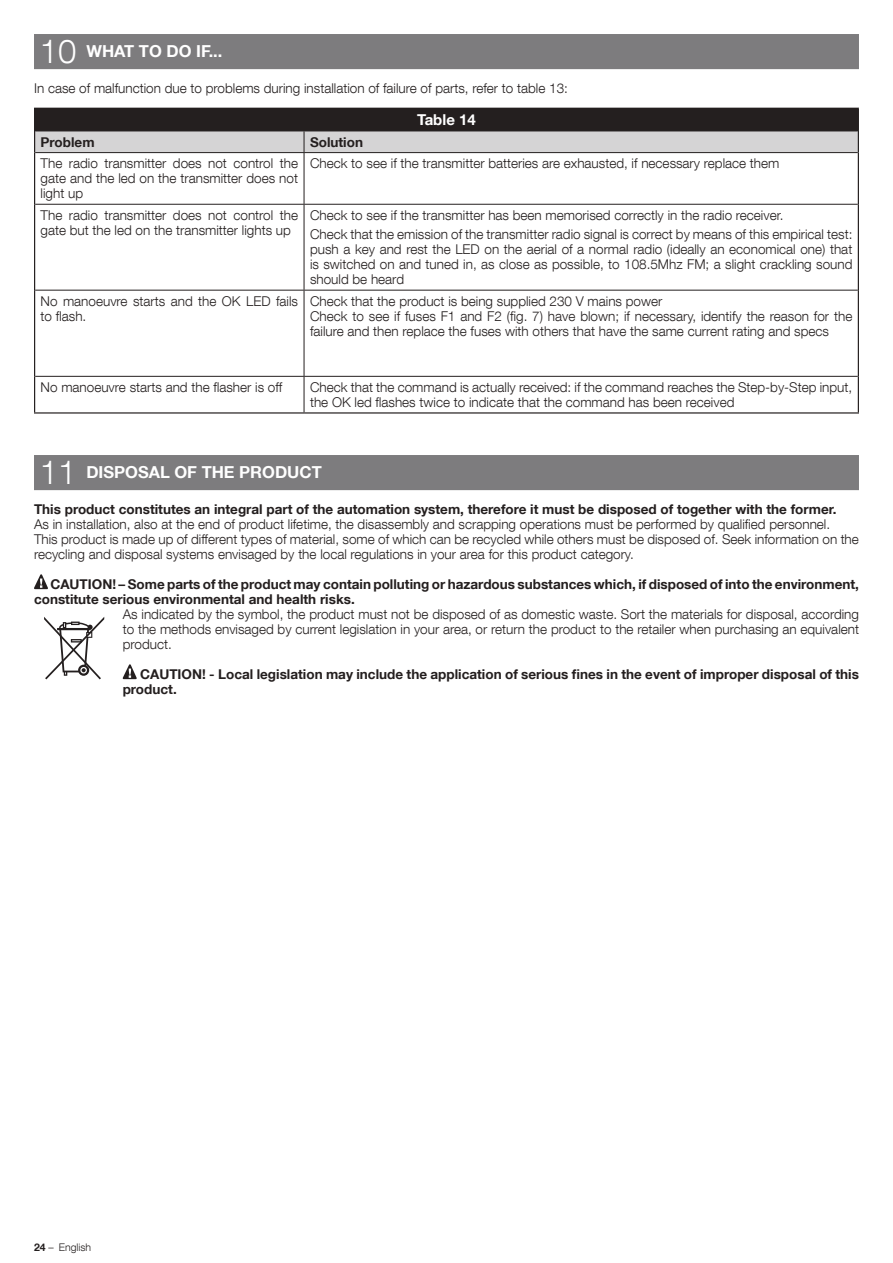
<style>
.page{position:relative;width:893px;height:1263px;background:#fff}
.page>*{position:absolute;margin:0;border:0;box-sizing:border-box;transform-origin:0 0}
.t1{font:700 16.5px "Helvetica Neue LT Com";color:#fff}
.t2{font:700 15px "Helvetica Neue LT Com";color:#fff}
.t3{font:300 13.5px/15px "Helvetica Neue LT Com";color:#241f1f}
.t4{font:700 13.5px/15px "Helvetica Neue LT Com";color:#241f1f}
.t5{font:300 10.5px "Helvetica Neue LT Com";color:#241f1f}
.s1{font-weight:300;font-size:33px}
.s2{font-weight:700}
</style>
<div class="page">
<div style="left:34px;top:34px;width:825px;height:35px;background:#7d7c7e"></div>
<hr style="left:34px;top:108px;width:270px;height:1px;background:#241f1f">
<hr style="left:304px;top:108px;width:555px;height:1px;background:#241f1f">
<hr style="left:34px;top:153px;width:1px;height:51px;background:#241f1f">
<hr style="left:858px;top:153px;width:1px;height:51px;background:#241f1f">
<hr style="left:34px;top:204px;width:1px;height:86px;background:#241f1f">
<hr style="left:858px;top:204px;width:1px;height:86px;background:#241f1f">
<hr style="left:34px;top:290px;width:1px;height:86px;background:#241f1f">
<hr style="left:858px;top:290px;width:1px;height:86px;background:#241f1f">
<hr style="left:34px;top:376px;width:1px;height:36px;background:#241f1f">
<hr style="left:858px;top:376px;width:1px;height:36px;background:#241f1f">
<hr style="left:34px;top:412px;width:270px;height:2px;background:#241f1f">
<hr style="left:304px;top:412px;width:555px;height:2px;background:#241f1f">
<svg style="left:34px;top:109px;width:825px;height:44px;background:#787575"></svg>
<hr style="left:35px;top:152px;width:269px;height:1px;background:#241f1f">
<hr style="left:304px;top:152px;width:554px;height:1px;background:#241f1f">
<hr style="left:304px;top:153px;width:1px;height:51px;background:#241f1f">
<hr style="left:35px;top:204px;width:269px;height:1px;background:#241f1f">
<hr style="left:304px;top:204px;width:554px;height:1px;background:#241f1f">
<hr style="left:304px;top:205px;width:1px;height:85px;background:#241f1f">
<hr style="left:35px;top:290px;width:269px;height:1px;background:#241f1f">
<hr style="left:304px;top:290px;width:554px;height:1px;background:#241f1f">
<hr style="left:304px;top:290px;width:1px;height:86px;background:#241f1f">
<hr style="left:35px;top:376px;width:269px;height:1px;background:#241f1f">
<hr style="left:304px;top:376px;width:554px;height:1px;background:#241f1f">
<hr style="left:304px;top:377px;width:1px;height:35px;background:#241f1f">
<div style="left:34px;top:455px;width:825px;height:35px;background:#7d7c7e"></div>
<svg style="left:34px;top:574px;width:14px;height:15px"></svg>
<svg style="left:44px;top:617px;width:60px;height:62px"></svg>
<svg style="left:123px;top:664px;width:14px;height:15px"></svg>
<p class="t1" style="left:40px;top:41px;width:184px"><span class="s1">10</span> WHAT TO DO IF...</p>
<p class="t3" style="left:34px;top:81px;width:535px">In case of malfunction due to problems during installation of failure of parts, refer to table 13:</p>
<p class="t2" style="left:417px;top:110px;width:60px">Table 14</p>
<p class="t4" style="left:41px;top:134px;width:55px">Problem</p>
<p class="t4" style="left:310px;top:134px;width:54px">Solution</p>
<p class="t3" style="left:41px;top:156px;width:259px;text-align:justify">The radio transmitter does not control the gate and the led on the transmitter does not light up</p>
<p class="t3" style="left:310px;top:156px;width:471px">Check to see if the transmitter batteries are exhausted, if necessary replace them</p>
<p class="t3" style="left:41px;top:207px;width:259px">The radio transmitter does not control the gate but the led on the transmitter lights up</p>
<p class="t3" style="left:310px;top:205px;width:544px;line-height:19.2px">Check to see if the transmitter has been memorised correctly in the radio receiver.<br>Check that the emission of the transmitter radio signal is correct by means of this empirical test:</p>
<p class="t3" style="left:310px;top:242px;width:544px;text-align:justify">push a key and rest the LED on the aerial of a normal radio (ideally an economical one) that is switched on and tuned in, as close as possible, to 108.5Mhz FM; a slight crackling sound should be heard</p>
<p class="t3" style="left:41px;top:293px;width:259px">No manoeuvre starts and the OK LED fails to flash.</p>
<p class="t3" style="left:310px;top:293px;width:544px">Check that the product is being supplied 230 V mains power<br>Check to see if fuses F1 and F2 (fig. 7) have blown; if necessary, identify the reason for the failure and then replace the fuses with others that have the same current rating and specs</p>
<p class="t3" style="left:41px;top:379px;width:243px">No manoeuvre starts and the flasher is off</p>
<p class="t3" style="left:310px;top:379px;width:544px">Check that the command is actually received: if the command reaches the Step-by-Step input, the OK led flashes twice to indicate that the command has been received</p>
<p class="t1" style="left:40px;top:462px;width:284px"><span class="s1">11</span> DISPOSAL OF THE PRODUCT</p>
<p class="t4" style="left:34px;top:501px;width:804px">This product constitutes an integral part of the automation system, therefore it must be disposed of together with the former.</p>
<p class="t3" style="left:34px;top:516px;width:826px">As in installation, also at the end of product lifetime, the disassembly and scrapping operations must be performed by qualified personnel.<br>This product is made up of different types of material, some of which can be recycled while others must be disposed of. Seek information on the recycling and disposal systems envisaged by the local regulations in your area for this product category.</p>
<p class="t4" style="left:34px;top:576px;width:826px;text-indent:16px">CAUTION! – Some parts of the product may contain polluting or hazardous substances which, if disposed of into the environment, constitute serious environmental and health risks.</p>
<p class="t3" style="left:123px;top:606px;width:738px;text-align:justify">As indicated by the symbol, the product must not be disposed of as domestic waste. Sort the materials for disposal, according to the methods envisaged by current legislation in your area, or return the product to the retailer when purchasing an equivalent product.</p>
<p class="t4" style="left:123px;top:666px;width:738px;text-indent:17px">CAUTION! - Local legislation may include the application of serious fines in the event of improper disposal of this product.</p>
<p class="t5" style="left:34px;top:1241px;width:59px"><span class="s2">24</span> – English</p>
</div>
